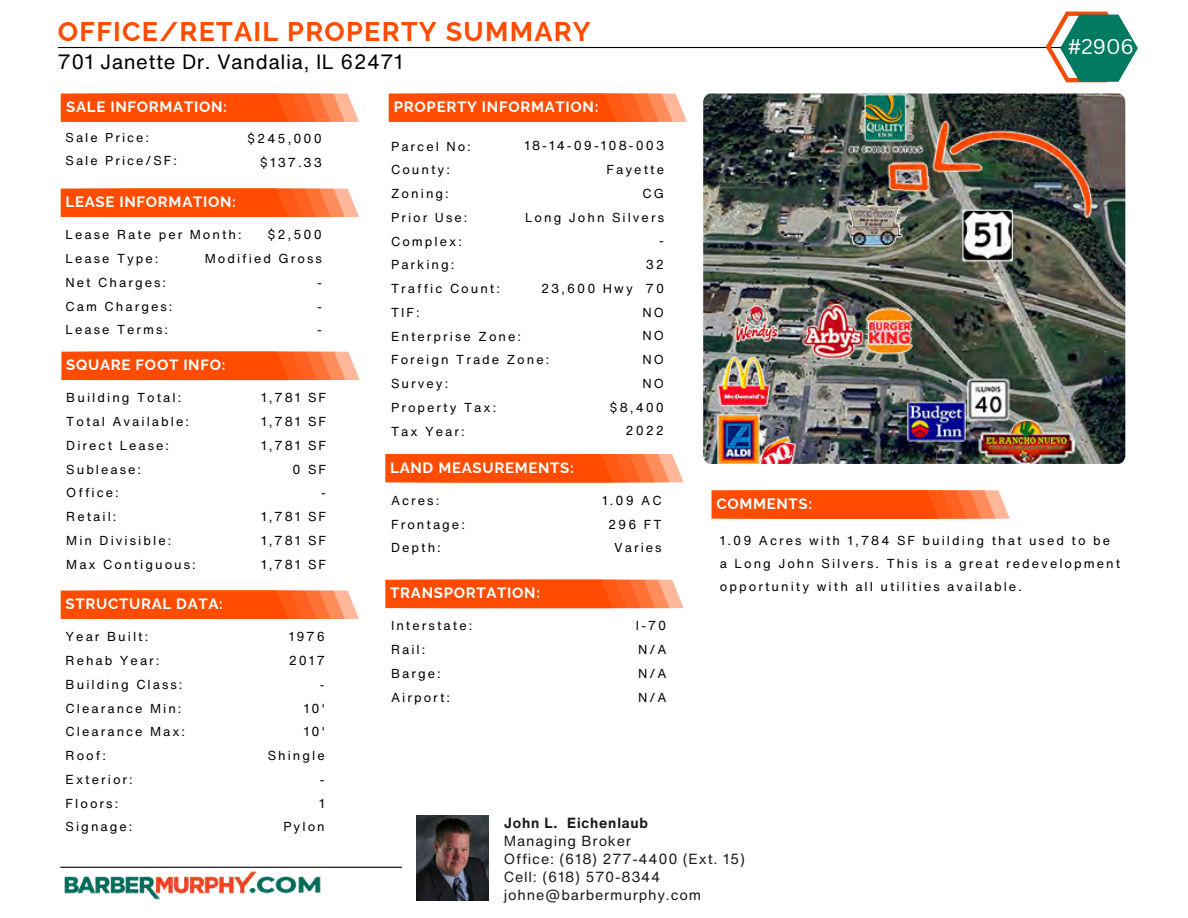
<style>
.page{position:relative;width:1188px;height:918px;background:#fff}
.page>*{position:absolute;margin:0;border:0;box-sizing:border-box;transform-origin:0 0}
.t1{font:700 27px "Raleway";letter-spacing:.045em;color:#ff4c00}
.t2{font:20.7px "Canva Sans";color:#fff}
.t3{font:20.25px "Helvetica Now Text";letter-spacing:.025em;color:#000}
.t4{font:700 15px "Raleway";letter-spacing:.045em;color:#fff}
.t5{font:14.25px/18px "Helvetica Now Text";letter-spacing:.055em;color:#1a1a1a}
.t6{font:12.6px/23.7px "Helvetica Now Text";letter-spacing:.16em;color:#000;text-align:justify}
.s1{font-weight:700}
</style>
<div class="page">
<hr style="left:58px;top:47px;width:1056px;height:1px;background:#000">
<svg style="left:61px;top:94px;width:298px;height:28px;background:#ff5a15"></svg>
<svg style="left:61px;top:189px;width:298px;height:28px;background:#ff5a15"></svg>
<svg style="left:1046px;top:12px;width:92px;height:70px"></svg>
<svg style="left:385px;top:580px;width:299px;height:28px;background:#ff5b16"></svg>
<svg style="left:712px;top:491px;width:298px;height:28px;background:#ff5b16"></svg>
<svg style="left:61px;top:352px;width:299px;height:28px;background:#ff5b15"></svg>
<svg style="left:385px;top:454px;width:299px;height:28px;background:#ff5b16"></svg>
<svg style="left:389px;top:94px;width:298px;height:28px;background:#ff5a15"></svg>
<svg style="left:61px;top:591px;width:298px;height:28px;background:#ff5a15"></svg>
<img style="left:64px;top:871px;width:257px;height:29px">
<img style="left:417px;top:815px;width:72px;height:86px">
<hr style="left:60px;top:867px;width:342px;height:1px;background:#000">
<img style="left:703px;top:94px;width:422px;height:370px">
<p class="t1" style="left:58px;top:15px;width:534px">OFFICE/RETAIL PROPERTY SUMMARY</p>
<p class="t3" style="left:58px;top:47px;width:347px">701 Janette Dr. Vandalia, IL 62471</p>
<p class="t2" style="left:1068px;top:32px;width:68px">#2906</p>
<p class="t4" style="left:66px;top:98px;width:162px">SALE INFORMATION:</p>
<p class="t6" style="left:66px;top:126px;width:85px">Sale Price:</p>
<p class="t6" style="left:66px;top:149px;width:113px">Sale Price/SF:</p>
<p class="t4" style="left:66px;top:193px;width:172px">LEASE INFORMATION:</p>
<p class="t6" style="left:247px;top:126px;width:76px">$245,000</p>
<p class="t6" style="left:260px;top:150px;width:63px">$137.33</p>
<p class="t6" style="left:267px;top:223px;width:56px">$2,500</p>
<p class="t6" style="left:205px;top:246px;width:119px">Modified Gross</p>
<p class="t6" style="left:317px;top:270px;width:6px">-</p>
<p class="t6" style="left:317px;top:294px;width:6px">-</p>
<p class="t6" style="left:317px;top:318px;width:6px">-</p>
<h2 class="t6" style="left:66px;top:223px;width:178px">Lease Rate per Month:</h2>
<p class="t6" style="left:66px;top:246px;width:94px">Lease Type:</p>
<h3 class="t6" style="left:66px;top:270px;width:102px">Net Charges:</h3>
<p class="t6" style="left:66px;top:294px;width:108px">Cam Charges:</p>
<h3 class="t6" style="left:66px;top:318px;width:104px">Lease Terms:</h3>
<p class="t4" style="left:66px;top:356px;width:161px">SQUARE FOOT INFO:</p>
<p class="t6" style="left:66px;top:386px;width:117px">Building Total:</p>
<p class="t6" style="left:66px;top:410px;width:124px">Total Available:</p>
<p class="t6" style="left:66px;top:433px;width:104px">Direct Lease:</p>
<p class="t6" style="left:66px;top:457px;width:76px">Sublease:</p>
<p class="t6" style="left:66px;top:481px;width:54px">Office:</p>
<p class="t6" style="left:66px;top:505px;width:52px">Retail:</p>
<p class="t6" style="left:66px;top:528px;width:106px">Min Divisible:</p>
<p class="t6" style="left:66px;top:552px;width:131px">Max Contiguous:</p>
<p class="t4" style="left:66px;top:595px;width:159px">STRUCTURAL DATA:</p>
<p class="t6" style="left:66px;top:625px;width:84px">Year Built:</p>
<p class="t6" style="left:66px;top:648px;width:95px">Rehab Year:</p>
<h3 class="t6" style="left:66px;top:672px;width:118px">Building Class:</h3>
<p class="t6" style="left:66px;top:696px;width:117px">Clearance Min:</p>
<h3 class="t6" style="left:66px;top:720px;width:121px">Clearance Max:</h3>
<p class="t6" style="left:66px;top:743px;width:42px">Roof:</p>
<p class="t6" style="left:66px;top:767px;width:69px">Exterior:</p>
<p class="t6" style="left:66px;top:791px;width:54px">Floors:</p>
<p class="t6" style="left:66px;top:815px;width:68px">Signage:</p>
<p class="t6" style="left:261px;top:386px;width:67px;text-align:right">1,781 SF<br>1,781 SF<br>1,781 SF<br>0 SF<br>-<br>1,781 SF<br>1,781 SF<br>1,781 SF</p>
<h5 class="t6" style="left:289px;top:625px;width:38px">1976</h5>
<p class="t6" style="left:289px;top:648px;width:38px">2017</p>
<p class="t6" style="left:320px;top:672px;width:6px">-</p>
<p class="t6" style="left:304px;top:696px;width:22px">10'</p>
<p class="t6" style="left:304px;top:720px;width:22px">10'</p>
<p class="t6" style="left:268px;top:743px;width:59px">Shingle</p>
<p class="t6" style="left:320px;top:767px;width:6px">-</p>
<p class="t6" style="left:319px;top:791px;width:7px">1</p>
<p class="t6" style="left:283px;top:815px;width:43px">Pylon</p>
<p class="t4" style="left:394px;top:98px;width:206px">PROPERTY INFORMATION:</p>
<p class="t6" style="left:391px;top:134px;width:81px">Parcel No:</p>
<p class="t6" style="left:391px;top:158px;width:60px">County:</p>
<p class="t6" style="left:391px;top:181px;width:59px">Zoning:</p>
<p class="t6" style="left:391px;top:205px;width:78px">Prior Use:</p>
<p class="t6" style="left:391px;top:229px;width:72px">Complex:</p>
<p class="t6" style="left:391px;top:253px;width:65px">Parking:</p>
<p class="t6" style="left:391px;top:276px;width:111px">Traffic Count:</p>
<h3 class="t6" style="left:391px;top:300px;width:30px">TIF:</h3>
<p class="t6" style="left:391px;top:324px;width:132px">Enterprise Zone:</p>
<p class="t6" style="left:391px;top:348px;width:160px">Foreign Trade Zone:</p>
<p class="t6" style="left:391px;top:372px;width:59px">Survey:</p>
<p class="t6" style="left:391px;top:395px;width:107px">Property Tax:</p>
<p class="t6" style="left:391px;top:419px;width:75px">Tax Year:</p>
<p class="t6" style="left:524px;top:134px;width:141px">18-14-09-108-003</p>
<p class="t6" style="left:607px;top:158px;width:59px">Fayette</p>
<p class="t6" style="left:643px;top:181px;width:23px">CG</p>
<h5 class="t6" style="left:525px;top:205px;width:141px">Long John Silvers</h5>
<p class="t6" style="left:659px;top:229px;width:6px">-</p>
<h3 class="t6" style="left:646px;top:253px;width:20px">32</h3>
<p class="t6" style="left:541px;top:276px;width:125px">23,600 Hwy 70</p>
<h3 class="t6" style="left:643px;top:300px;width:23px">NO</h3>
<p class="t6" style="left:643px;top:324px;width:23px">NO</p>
<p class="t6" style="left:643px;top:348px;width:23px">NO</p>
<p class="t6" style="left:643px;top:371px;width:23px">NO</p>
<p class="t6" style="left:610px;top:395px;width:56px">$8,400</p>
<p class="t6" style="left:626px;top:419px;width:40px">2022</p>
<p class="t4" style="left:390px;top:459px;width:185px">LAND MEASUREMENTS:</p>
<p class="t6" style="left:391px;top:488px;width:50px">Acres:</p>
<p class="t6" style="left:391px;top:512px;width:75px">Frontage:</p>
<h3 class="t6" style="left:391px;top:536px;width:51px">Depth:</h3>
<p class="t4" style="left:390px;top:584px;width:151px">TRANSPORTATION:</p>
<p class="t6" style="left:391px;top:614px;width:83px">Interstate:</p>
<p class="t6" style="left:391px;top:638px;width:36px">Rail:</p>
<p class="t6" style="left:391px;top:661px;width:51px">Barge:</p>
<p class="t6" style="left:391px;top:685px;width:61px">Airport:</p>
<p class="t6" style="left:602px;top:488px;width:61px">1.09 AC</p>
<p class="t6" style="left:608px;top:512px;width:55px">296 FT</p>
<p class="t6" style="left:614px;top:536px;width:49px">Varies</p>
<p class="t6" style="left:636px;top:614px;width:32px">I-70<br>N/A N/A N/A</p>
<p class="t4" style="left:716px;top:495px;width:97px">COMMENTS:</p>
<p class="t6" style="left:720px;top:528px;width:402px;line-height:23.2px;text-align:left">1.09 Acres with 1,784 SF building that used to be a Long John Silvers. This is a great redevelopment opportunity with all utilities available.</p>
<p class="t5" style="left:504px;top:813px;width:243px"><span class="s1">John L. Eichenlaub<br></span>Managing Broker<br>Office: (618) 277-4400 (Ext. 15)<br>Cell: (618) 570-8344 johne@barbermurphy.com</p>
</div>
